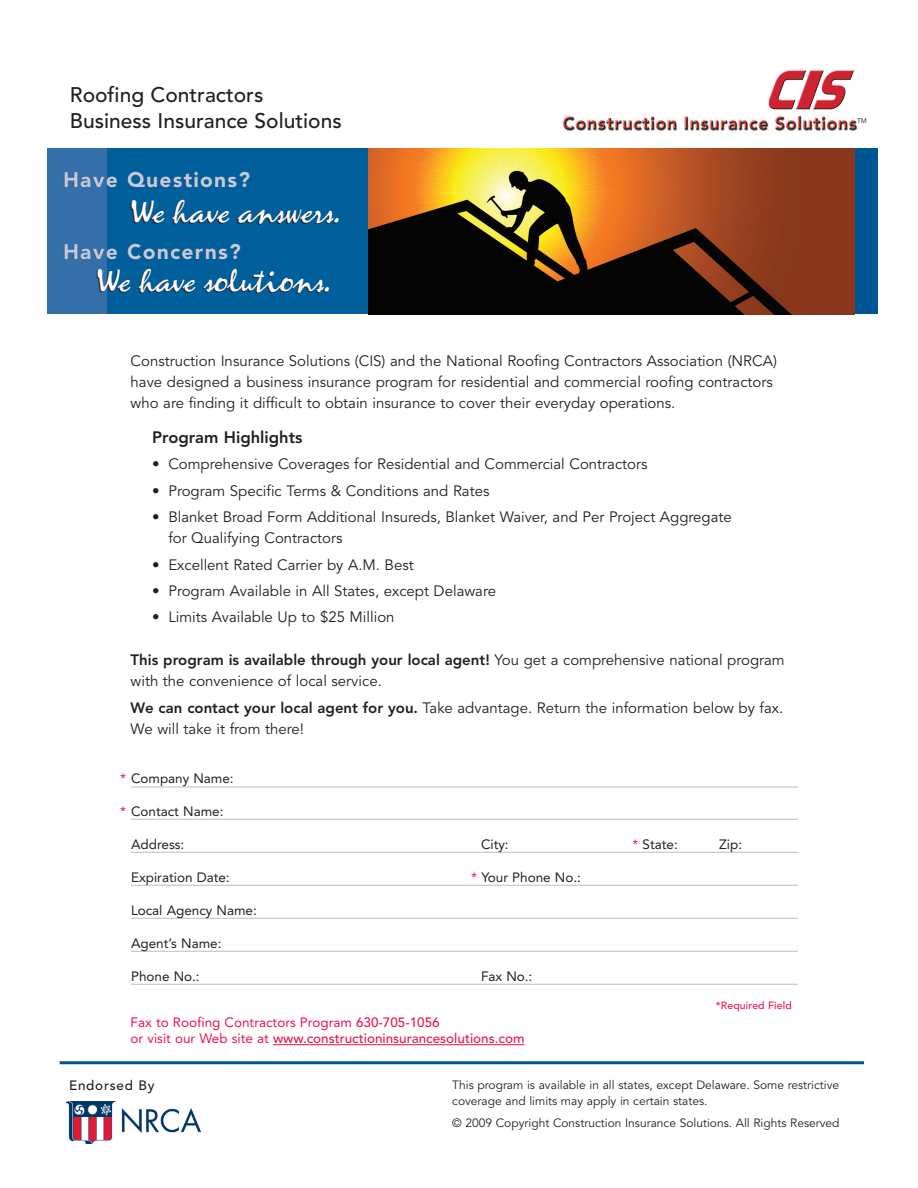
<style>
.page{position:relative;width:918px;height:1188px;background:#fff}
.page>*{position:absolute;margin:0;border:0;box-sizing:border-box;transform-origin:0 0}
.t1{font:30px "Mistral";color:#fff}
.t2{font:500 21px/25.5px "Avenir";color:#231f20}
.t3{font:900 21px "Avenir";letter-spacing:.06em;color:#bfcbe2}
.t4{font:800 16.5px "Avenir";color:#231f20}
.t5{font:15px/21px "Avenir";color:#231f20}
.t6{font:13.5px "Avenir";color:#231f20}
.t7{font:500 13.5px/16.5px "Avenir";color:#ed154e}
.t8{font:500 13.5px "Avenir";letter-spacing:.055em;color:#231f20}
.t9{font:12px/16.5px "Avenir";color:#231f20}
.t10{font:500 10.5px "Avenir";letter-spacing:.01em;color:#ed154e}
.t11{font:6.75px "Avenir";color:#231f20}
.s1{font-weight:800}
.s2{color:#ed154e}
.s3{font-weight:400}
</style>
<div class="page">
<img style="left:547px;top:116px;width:324px;height:33px">
<div style="left:47px;top:149px;width:828px;height:165px;background:#346fa9"></div>
<div style="left:107px;top:149px;width:281px;height:165px;background:#015f9c"></div>
<div style="left:368px;top:149px;width:510px;height:165px;background:#005594"></div>
<img style="left:368px;top:149px;width:486px;height:165px">
<hr style="left:131px;top:787px;width:667px;height:1px;background:#bcbdc0">
<hr style="left:131px;top:819px;width:667px;height:1px;background:#bcbdc0">
<hr style="left:131px;top:852px;width:667px;height:1px;background:#bcbdc0">
<hr style="left:131px;top:885px;width:667px;height:1px;background:#bcbdc0">
<hr style="left:131px;top:918px;width:667px;height:1px;background:#bcbdc0">
<hr style="left:131px;top:951px;width:667px;height:1px;background:#bcbdc0">
<hr style="left:131px;top:984px;width:667px;height:1px;background:#bcbdc0">
<hr style="left:273px;top:1044px;width:31px;height:1px;background:#ed154e">
<hr style="left:303px;top:1044px;width:222px;height:1px;background:#ed154e">
<hr style="left:60px;top:1061px;width:804px;height:3px;background:#005594">
<img style="left:66px;top:1102px;width:134px;height:41px">
<img style="left:768px;top:70px;width:86px;height:40px">
<h2 class="t2" style="left:70px;top:85px;width:273px">Roofing Contractors<br>Business Insurance Solutions</h2>
<h2 class="t3" style="left:63px;top:171px;width:189px">Have Questions?</h2>
<h1 class="t1" style="left:128px;top:201px;width:213px">We have answers.</h1>
<h2 class="t3" style="left:63px;top:243px;width:179px">Have Concerns?</h2>
<h1 class="t1" style="left:94px;top:269px;width:238px">We have solutions.</h1>
<p class="t11" style="left:857px;top:118px;width:11px">TM</p>
<p class="t5" style="left:131px;top:352px;width:648px">Construction Insurance Solutions (CIS) and the National Roofing Contractors Association (NRCA) have designed a business insurance program for residential and commercial roofing contractors who are finding it difficult to obtain insurance to cover their everyday operations.</p>
<p class="t4" style="left:152px;top:430px;width:152px">Program Highlights</p>
<p class="t5" style="left:152px;top:455px;width:497px">• Comprehensive Coverages for Residential and Commercial Contractors</p>
<p class="t5" style="left:152px;top:482px;width:339px">• Program Specific Terms &amp; Conditions and Rates</p>
<p class="t5" style="left:168px;top:508px;width:565px;text-indent:-16px">• Blanket Broad Form Additional Insureds, Blanket Waiver, and Per Project Aggregate for Qualifying Contractors</p>
<p class="t5" style="left:152px;top:556px;width:263px">• Excellent Rated Carrier by A.M. Best</p>
<p class="t5" style="left:152px;top:582px;width:345px">• Program Available in All States, except Delaware</p>
<p class="t5" style="left:152px;top:608px;width:244px">• Limits Available Up to $25 Million</p>
<p class="t5" style="left:131px;top:651px;width:656px"><span class="s1">This program is available through your local agent!</span> You get a comprehensive national program with the convenience of local service.</p>
<p class="t5" style="left:131px;top:699px;width:654px"><span class="s1">We can contact your local agent for you.</span> Take advantage. Return the information below by fax.<br>We will take it from there!</p>
<p class="t6" style="left:120px;top:773px;width:115px"><span class="s2">*</span> Company Name:</p>
<p class="t6" style="left:120px;top:806px;width:105px"><span class="s2">*</span> Contact Name:</p>
<p class="t6" style="left:131px;top:839px;width:55px">Address:</p>
<p class="t6" style="left:481px;top:839px;width:29px">City:</p>
<p class="t6" style="left:633px;top:839px;width:47px"><span class="s2">*</span> State:</p>
<p class="t6" style="left:719px;top:839px;width:24px">Zip:</p>
<p class="t6" style="left:131px;top:872px;width:100px">Expiration Date:</p>
<p class="t6" style="left:471px;top:872px;width:111px"><span class="s2">*</span> Your Phone No.:</p>
<p class="t6" style="left:131px;top:905px;width:127px">Local Agency Name:</p>
<p class="t6" style="left:131px;top:938px;width:92px">Agent’s Name:</p>
<p class="t6" style="left:131px;top:971px;width:70px">Phone No.:</p>
<p class="t6" style="left:481px;top:971px;width:53px">Fax No.:</p>
<p class="t7" style="left:131px;top:1015px;width:395px"><span class="s3">Fax to Roofing Contractors Program</span> 630-705-1056<br><span class="s3">or visit our Web site at</span> www.constructioninsurancesolutions.com</p>
<p class="t10" style="left:716px;top:1001px;width:78px">*Required Field</p>
<p class="t8" style="left:69px;top:1079px;width:87px">Endorsed By</p>
<p class="t9" style="left:452px;top:1077px;width:388px">This program is available in all states, except Delaware. Some restrictive coverage and limits may apply in certain states.</p>
<p class="t9" style="left:452px;top:1116px;width:389px">© 2009 Copyright Construction Insurance Solutions. All Rights Reserved</p>
</div>
